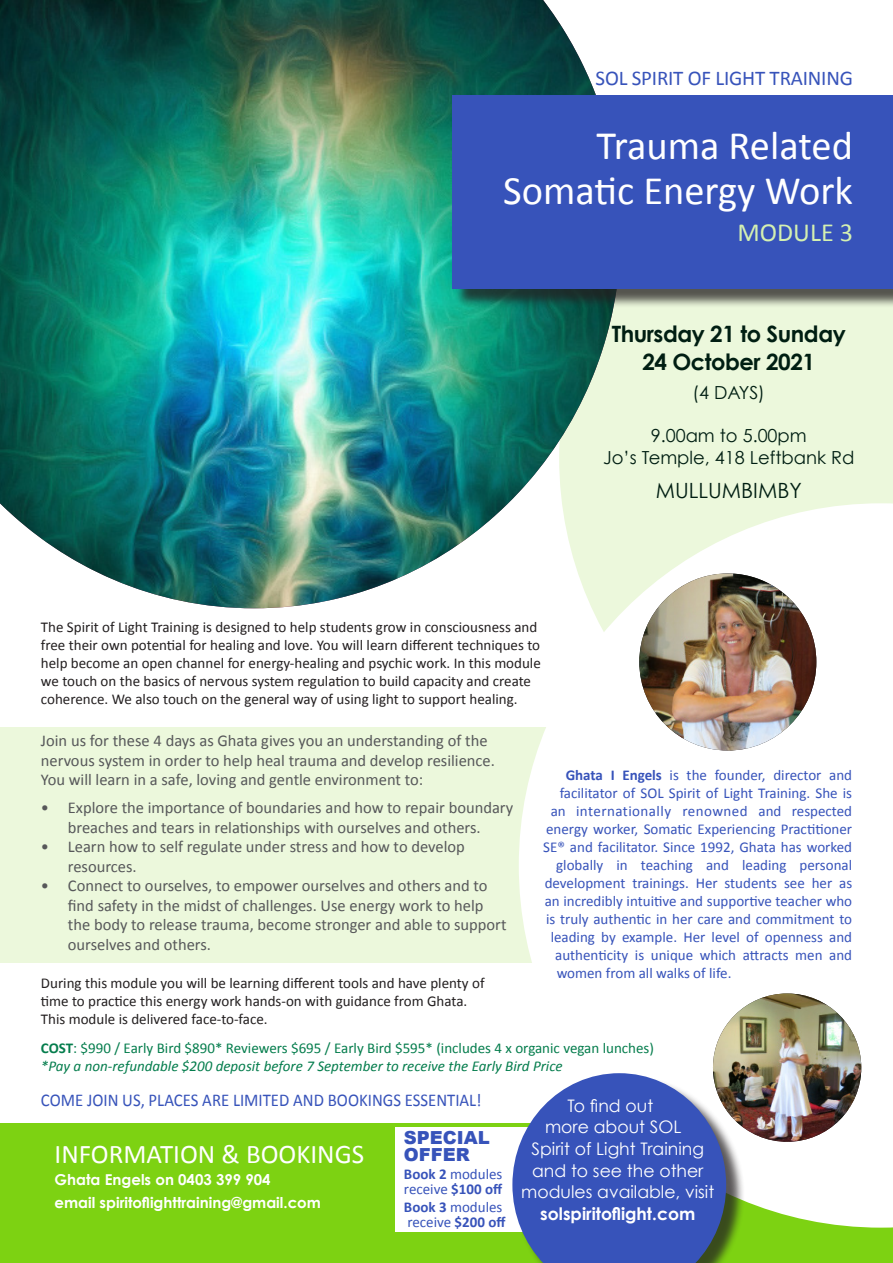
<style>
.page{position:relative;width:893px;height:1263px;background:#fff}
.page>*{position:absolute;margin:0;border:0;box-sizing:border-box;transform-origin:0 0}
.t1{font:40.5px "Calibri";color:#fff}
.t2{font:27px "Calibri";color:#fff}
.t3{font:26.1px "Calibri";color:#d4f0b1}
.t4{font:700 22.5px/28.8px "Century Gothic";letter-spacing:-.02em;color:#001e12;text-align:center}
.t5{font:21px "Calibri";letter-spacing:-.01em;color:#3753ba}
.t6{font:21px "Century Gothic";color:#001e12}
.t7{font:18px "Calibri";color:#3753ba;scale:.93 1}
.t8{font:18px "Century Gothic";color:#001e12}
.t9{font:900 18px/16.5px "Arial";color:#3753ba}
.t10{font:17.25px "Century Gothic";color:#fff}
.t11{font:700 17.25px "Century Gothic";color:#fff}
.t12{font:16.5px/19.5px "Calibri";color:#57585a}
.t13{font:15px/18px "Calibri";color:#231f20}
.t14{font:15px/15px "Calibri";color:#3753ba}
.t15{font:15px "Calibri";color:#057d4d}
.t16{font:italic 15px "Calibri";color:#057d4d}
.t17{font:700 15px "Century Gothic";color:#fff}
.t18{font:15px "Calibri";letter-spacing:.03em;color:#3753ba}
.s1{font-weight:700}
</style>
<div class="page">
<div style="left:0;top:1123px;width:893px;height:140px;background:#7dd212"></div>
<div style="left:395px;top:1127px;width:217px;height:104px;background:#fff"></div>
<div style="left:621px;top:308px;width:272px;height:195px;background:#ecf8dc"></div>
<img style="left:0;top:0;width:617px;height:608px">
<div style="left:0;top:727px;width:726px;height:236px;background:#ecf8dc"></div>
<svg style="left:519px;top:503px;width:374px;height:724px"></svg>
<img style="left:639px;top:574px;width:177px;height:176px;border-radius:87px">
<img style="left:713px;top:993px;width:148px;height:149px">
<div style="left:455px;top:98px;width:438px;height:210px;background:#231f20;opacity:.75"></div>
<div style="left:452px;top:95px;width:441px;height:194px;background:#3753ba"></div>
<hr style="left:0;top:1024px;width:1px;height:187px;background:#231f20;opacity:.75">
<div style="left:515px;top:1075px;width:230px;height:188px;background:#231f20;opacity:.75"></div>
<svg style="left:512px;top:1073px;width:214px;height:190px;background:#5069bb"></svg>
<p class="t5" style="left:596px;top:65px;width:259px">SOL SPIRIT OF LIGHT TRAINING</p>
<p class="t1" style="left:596px;top:120px;width:258px">Trauma Related</p>
<p class="t1" style="left:503px;top:165px;width:351px">Somatic Energy Work</p>
<p class="t3" style="left:737px;top:216px;width:117px">MODULE 3</p>
<p class="t4" style="left:612px;top:318px;width:235px">Thursday 21 to Sunday<br>24 October 2021</p>
<p class="t8" style="left:693px;top:382px;width:74px">(4 DAYS)</p>
<p class="t8" style="left:651px;top:425px;width:158px">9.00am to 5.00pm</p>
<p class="t8" style="left:603px;top:446px;width:253px">Jo’s Temple, 418 Leftbank Rd</p>
<p class="t6" style="left:656px;top:477px;width:148px">MULLUMBIMBY</p>
<p class="t13" style="left:41px;top:618px;width:501px">The Spirit of Light Training is designed to help students grow in consciousness and free their own potential for healing and love. You will learn different techniques to help become an open channel for energy-healing and psychic work. In this module we touch on the basics of nervous system regulation to build capacity and create coherence. We also touch on the general way of using light to support healing.</p>
<p class="t12" style="left:41px;top:730px;width:456px">Join us for these 4 days as Ghata gives you an understanding of the nervous system in order to help heal trauma and develop resilience.<br>You will learn in a safe, loving and gentle environment to:</p>
<p class="t12" style="left:41px;top:798px;width:474px;text-align:center">• Explore the importance of boundaries and how to repair boundary breaches and tears in relationships with ourselves and others.</p>
<p class="t12" style="left:68px;top:837px;width:398px;text-indent:-27px">• Learn how to self regulate under stress and how to develop resources.</p>
<p class="t12" style="left:68px;top:876px;width:440px;text-indent:-27px">• Connect to ourselves, to empower ourselves and others and to find safety in the midst of challenges. Use energy work to help the body to release trauma, become stronger and able to support ourselves and others.</p>
<p class="t13" style="left:41px;top:974px;width:445px">During this module you will be learning different tools and have plenty of time to practice this energy work hands-on with guidance from Ghata.</p>
<p class="t13" style="left:41px;top:1010px;width:228px">This module is delivered face-to-face.</p>
<p class="t14" style="left:566px;top:767px;width:288px"><span class="s1">Ghata I Engels</span> is the founder, director and</p>
<p class="t14" style="left:560px;top:785px;width:294px">facilitator of SOL Spirit of Light Training. She is</p>
<p class="t18" style="left:551px;top:801px;width:303px">an internationally renowned and respected</p>
<p class="t14" style="left:546px;top:821px;width:307px">energy worker, Somatic Experiencing Practitioner</p>
<p class="t14" style="left:543px;top:839px;width:311px">SE® and facilitator. Since 1992, Ghata has worked</p>
<p class="t14" style="left:556px;top:857px;width:297px">globally in teaching and leading personal</p>
<p class="t14" style="left:545px;top:875px;width:309px">development trainings. Her students see her as</p>
<p class="t14" style="left:545px;top:893px;width:309px">an incredibly intuitive and supportive teacher who</p>
<p class="t14" style="left:546px;top:911px;width:307px">is truly authentic in her care and commitment to</p>
<p class="t14" style="left:551px;top:929px;width:303px">leading by example. Her level of openness and</p>
<p class="t14" style="left:555px;top:947px;width:298px">authenticity is unique which attracts men and</p>
<p class="t14" style="left:557px;top:965px;width:176px">women from all walks of life.</p>
<p class="t15" style="left:41px;top:1038px;width:615px"><span class="s1">COST</span>: $990 / Early Bird $890* Reviewers $695 / Early Bird $595* (includes 4 x organic vegan lunches)</p>
<p class="t16" style="left:41px;top:1056px;width:523px">*Pay a non-refundable $200 deposit before 7 September to receive the Early Bird Price</p>
<p class="t10" style="left:567px;top:1095px;width:87px">To find out</p>
<p class="t10" style="left:545px;top:1117px;width:138px">more about SOL</p>
<p class="t10" style="left:532px;top:1138px;width:174px">Spirit of Light Training</p>
<p class="t10" style="left:532px;top:1160px;width:173px">and to see the other</p>
<p class="t10" style="left:521px;top:1181px;width:195px">modules available, visit</p>
<p class="t11" style="left:540px;top:1203px;width:157px">solspiritoflight.com</p>
<p class="t7" style="left:41px;top:1089px;width:475px">COME JOIN US, PLACES ARE LIMITED AND BOOKINGS ESSENTIAL!</p>
<p class="t9" style="left:404px;top:1129px;width:88px">SPECIAL<br>OFFER</p>
<p class="t14" style="left:404px;top:1166px;width:100px"><span class="s1">Book 2</span> modules receive <span class="s1">$100 off</span></p>
<p class="t14" style="left:404px;top:1199px;width:103px"><span class="s1">Book 3</span> modules receive <span class="s1">$200 off</span></p>
<p class="t2" style="left:55px;top:1137px;width:311px">INFORMATION &amp; BOOKINGS</p>
<p class="t17" style="left:55px;top:1170px;width:218px">Ghata Engels on 0403 399 904</p>
<p class="t17" style="left:55px;top:1193px;width:268px">email spiritoflighttraining@gmail.com</p>
</div>
